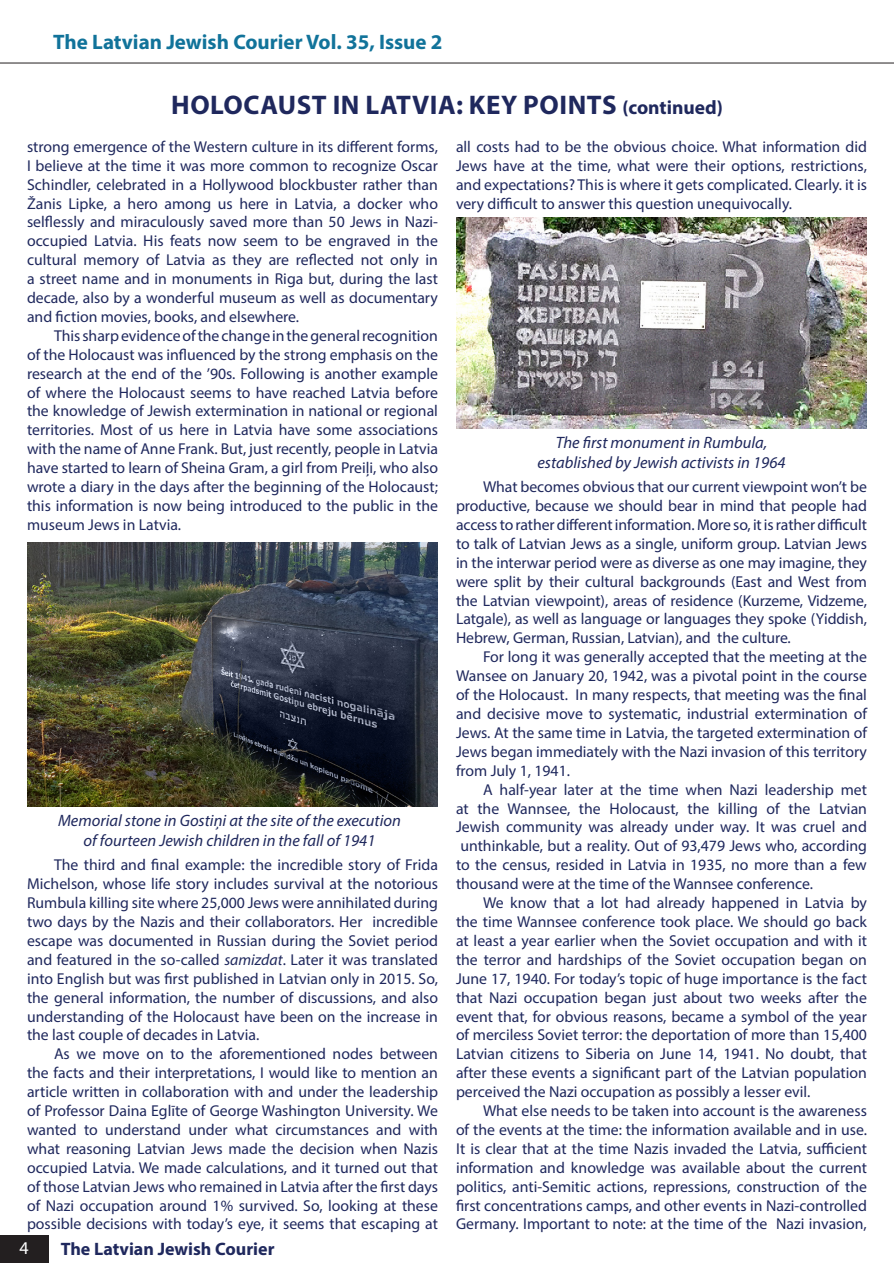
<style>
.page{position:relative;width:894px;height:1263px;background:#fff}
.page>*{position:absolute;margin:0;border:0;box-sizing:border-box;transform-origin:0 0}
.title_thing{font:700 27px "Myriad Pro";letter-spacing:.02em;color:#1f285d}
.t1{font:700 21px "Myriad Pro";color:#11739a}
.t2{font:700 18px "Myriad Pro";color:#1f285d}
.t3{font:18px "Myriad Pro";color:#fff}
.t4{font:italic 16.5px "Myriad Pro";color:#1f285d}
.body{font:15.75px/18.9px "Myriad Pro";color:#1f285d;text-align:justify}
.s1{font-size:19.5px}
.s2{font-style:italic}
</style>
<div class="page">
<div style="left:0;top:1236px;width:48px;height:27px;background:#231f20"></div>
<hr style="left:0;top:63px;width:893px;height:1px;background:#231f20">
<img style="left:27px;top:542px;width:411px;height:265px">
<img style="left:456px;top:217px;width:410px;height:211px">
<h2 class="t1" style="left:53px;top:29px;width:390px">The Latvian Jewish Courier Vol. 35, Issue 2</h2>
<p class="title_thing" style="left:171px;top:87px;width:553px">HOLOCAUST IN LATVIA: KEY POINTS <span class="s1">(continued)</span></p>
<p class="body" style="left:27px;top:137px;width:412px">strong emergence of the Western culture in its different forms, I believe at the time it was more common to recognize Oscar Schindler, celebrated in a Hollywood blockbuster rather than Žanis Lipke, a hero among us here in Latvia, a docker who selflessly and miraculously saved more than 50 Jews in Nazi&shy;occupied Latvia. His feats now seem to be engraved in the cultural memory of Latvia as they are reflected not only in a street name and in monuments in Riga but, during the last decade, also by a wonderful museum as well as documentary and fiction movies, books, and elsewhere.</p>
<p class="body" style="left:27px;top:326px;width:412px;text-indent:27px">This sharp evidence of the change in the general recognition of the Holocaust was influenced by the strong emphasis on the research at the end of the ’90s. Following is another example of where the Holocaust seems to have reached Latvia before the knowledge of Jewish extermination in national or regional territories. Most of us here in Latvia have some associations with the name of Anne Frank. But, just recently, people in Latvia have started to learn of Sheina Gram, a girl from Preiļi, who also wrote a diary in the days after the beginning of the Holocaust; this information is now being introduced to the public in the museum Jews in Latvia.</p>
<p class="t4" style="left:58px;top:810px;width:344px">Memorial stone in Gostiņi at the site of the execution</p>
<p class="t4" style="left:83px;top:830px;width:293px">of fourteen Jewish children in the fall of 1941</p>
<p class="body" style="left:27px;top:855px;width:412px;text-indent:27px">The third and final example: the incredible story of Frida Michelson, whose life story includes survival at the notorious Rumbula killing site where 25,000 Jews were annihilated during two days by the Nazis and their collaborators. Her incredible escape was documented in Russian during the Soviet period and featured in the so-called <span class="s2">samizdat</span>. Later it was translated into English but was first published in Latvian only in 2015. So, the general information, the number of discussions, and also understanding of the Holocaust have been on the increase in the last couple of decades in Latvia.</p>
<p class="body" style="left:27px;top:1044px;width:412px;text-indent:27px">As we move on to the aforementioned nodes between the facts and their interpretations, I would like to mention an article written in collaboration with and under the leadership of Professor Daina Eglīte of George Washington University. We wanted to understand under what circumstances and with what reasoning Latvian Jews made the decision when Nazis occupied Latvia. We made calculations, and it turned out that of those Latvian Jews who remained in Latvia after the first days of Nazi occupation around 1% survived. So, looking at these possible decisions with today’s eye, it seems that escaping at</p>
<p class="t3" style="left:19px;top:1236px;width:11px">4</p>
<p class="t2" style="left:61px;top:1237px;width:215px">The Latvian Jewish Courier</p>
<p class="body" style="left:456px;top:137px;width:412px">all costs had to be the obvious choice. What information did Jews have at the time, what were their options, restrictions, and expectations? This is where it gets complicated. Clearly. it is very difficult to answer this question unequivocally.</p>
<p class="t4" style="left:555px;top:432px;width:213px">The first monument in Rumbula,</p>
<p class="t4" style="left:537px;top:452px;width:249px">established by Jewish activists in 1964</p>
<p class="body" style="left:456px;top:477px;width:412px;text-indent:27px">What becomes obvious that our current viewpoint won’t be productive, because we should bear in mind that people had access to rather different information. More so, it is rather difficult to talk of Latvian Jews as a single, uniform group. Latvian Jews in the interwar period were as diverse as one may imagine, they were split by their cultural backgrounds (East and West from the Latvian viewpoint), areas of residence (Kurzeme, Vidzeme, Latgale), as well as language or languages they spoke (Yiddish, Hebrew, German, Russian, Latvian), and the culture.</p>
<p class="body" style="left:456px;top:647px;width:412px;text-indent:27px">For long it was generally accepted that the meeting at the Wansee on January 20, 1942, was a pivotal point in the course of the Holocaust. In many respects, that meeting was the final and decisive move to systematic, industrial extermination of Jews. At the same time in Latvia, the targeted extermination of Jews began immediately with the Nazi invasion of this territory from July 1, 1941.</p>
<p class="body" style="left:456px;top:779px;width:412px;text-indent:27px">A half-year later at the time when Nazi leadership met at the Wannsee, the Holocaust, the killing of the Latvian Jewish community was already under way. It was cruel and</p>
<p class="body" style="left:456px;top:836px;width:412px">unthinkable, but a reality. Out of 93,479 Jews who, according to the census, resided in Latvia in 1935, no more than a few thousand were at the time of the Wannsee conference.</p>
<p class="body" style="left:456px;top:893px;width:412px;text-indent:27px">We know that a lot had already happened in Latvia by the time Wannsee conference took place. We should go back at least a year earlier when the Soviet occupation and with it the terror and hardships of the Soviet occupation began on June 17, 1940. For today’s topic of huge importance is the fact that Nazi occupation began just about two weeks after the event that, for obvious reasons, became a symbol of the year of merciless Soviet terror: the deportation of more than 15,400<br>Latvian citizens to Siberia on June 14, 1941. No doubt, that after these events a significant part of the Latvian population perceived the Nazi occupation as possibly a lesser evil.</p>
<p class="body" style="left:456px;top:1101px;width:412px;text-indent:27px">What else needs to be taken into account is the awareness of the events at the time: the information available and in use.<br>It is clear that at the time Nazis invaded the Latvia, sufficient information and knowledge was available about the current politics, anti-Semitic actions, repressions, construction of the first concentrations camps, and other events in Nazi-controlled Germany. Important to note: at the time of the Nazi invasion,</p>
</div>
